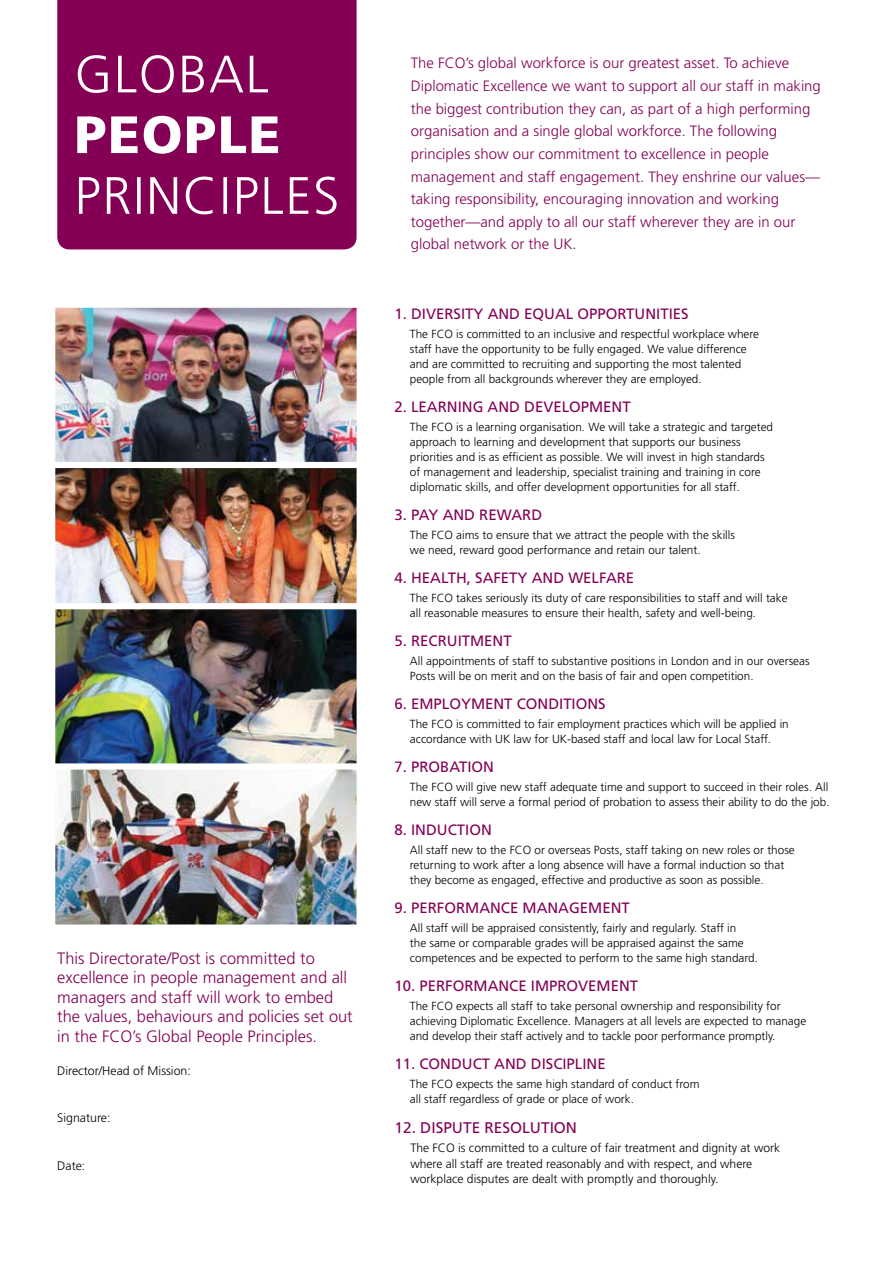
<style>
.page{position:relative;width:893px;height:1263px;background:#fff}
.page>*{position:absolute;margin:0;border:0;box-sizing:border-box;transform-origin:0 0}
.t1{font:300 16.5px/19.5px "Frutiger LT Std";color:#830055}
.t2{font:15.45px "Frutiger LT Std";color:#830055}
.t3{font:15px "Frutiger LT Std";color:#830055}
.t4{font:300 14.85px/22.6px "Frutiger LT Std";color:#830055}
.t5{font:300 12.3px "Frutiger LT Std";color:#000}
.t6{font:300 12.15px/15.5px "Frutiger LT Std";color:#000}
.t7{font:300 11.7px/15px "Frutiger LT Std";color:#000}
</style>
<div class="page">
<img style="left:56px;top:309px;width:300px;height:615px">
<div style="left:49px;top:302px;width:314px;height:167px;border:6px solid #fff"></div>
<div style="left:57px;top:0;width:300px;height:249px;background:#830055"></div>
<svg style="left:79px;top:177px;width:258px;height:37px"></svg>
<svg style="left:77px;top:116px;width:201px;height:38px"></svg>
<svg style="left:78px;top:55px;width:190px;height:38px"></svg>
<div style="left:49px;top:462px;width:314px;height:148px;border:6px solid #fff"></div>
<div style="left:49px;top:603px;width:314px;height:167px;border:6px solid #fff"></div>
<div style="left:49px;top:763px;width:314px;height:168px;border:6px solid #fff"></div>
<h1 class="t1" style="left:57px;top:948px;width:297px">This Directorate/Post is committed to excellence in people management and all managers and staff will work to embed the values, behaviours and policies set out in the FCO’s Global People Principles.</h1>
<p class="t5" style="left:57px;top:1064px;width:135px">Director/Head of Mission:</p>
<p class="t5" style="left:57px;top:1111px;width:55px">Signature:</p>
<p class="t5" style="left:57px;top:1158px;width:30px">Date:</p>
<p class="t4" style="left:411px;top:52px;width:412px">The FCO’s global workforce is our greatest asset. To achieve Diplomatic Excellence we want to support all our staff in making the biggest contribution they can, as part of a high performing organisation and a single global workforce. The following principles show our commitment to excellence in people management and staff engagement. They enshrine our values— taking responsibility, encouraging innovation and working together—and apply to all our staff wherever they are in our global network or the UK.</p>
<p class="t3" style="left:394px;top:305px;width:296px">1. DIVERSITY AND EQUAL OPPORTUNITIES</p>
<p class="t7" style="left:410px;top:326px;width:351px">The FCO is committed to an inclusive and respectful workplace where staff have the opportunity to be fully engaged. We value difference and are committed to recruiting and supporting the most talented people from all backgrounds wherever they are employed.</p>
<p class="t3" style="left:394px;top:398px;width:238px">2. LEARNING AND DEVELOPMENT</p>
<p class="t7" style="left:410px;top:419px;width:365px">The FCO is a learning organisation. We will take a strategic and targeted approach to learning and development that supports our business priorities and is as efficient as possible. We will invest in high standards of management and leadership, specialist training and training in core diplomatic skills, and offer development opportunities for all staff.</p>
<p class="t3" style="left:394px;top:506px;width:147px">3. PAY AND REWARD</p>
<p class="t7" style="left:410px;top:527px;width:327px">The FCO aims to ensure that we attract the people with the skills we need, reward good performance and retain our talent.</p>
<p class="t3" style="left:394px;top:569px;width:241px">4. HEALTH, SAFETY AND WELFARE</p>
<p class="t7" style="left:410px;top:590px;width:379px">The FCO takes seriously its duty of care responsibilities to staff and will take all reasonable measures to ensure their health, safety and well-being.</p>
<p class="t3" style="left:394px;top:632px;width:119px">5. RECRUITMENT</p>
<p class="t7" style="left:410px;top:653px;width:401px">All appointments of staff to substantive positions in London and in our overseas<br>Posts will be on merit and on the basis of fair and open competition.</p>
<p class="t3" style="left:394px;top:695px;width:213px">6. EMPLOYMENT CONDITIONS</p>
<p class="t7" style="left:410px;top:716px;width:380px">The FCO is committed to fair employment practices which will be applied in accordance with UK law for UK-based staff and local law for Local Staff.</p>
<p class="t3" style="left:394px;top:758px;width:101px">7. PROBATION</p>
<p class="t7" style="left:410px;top:779px;width:421px">The FCO will give new staff adequate time and support to succeed in their roles. All new staff will serve a formal period of probation to assess their ability to do the job.</p>
<p class="t3" style="left:394px;top:821px;width:99px">8. I NDUCTION</p>
<p class="t7" style="left:410px;top:843px;width:386px">All staff new to the FCO or overseas Posts, staff taking on new roles or those returning to work after a long absence will have a formal induction so that they become as engaged, effective and productive as soon as possible.</p>
<p class="t3" style="left:394px;top:899px;width:237px">9. PERFORMANCE MANAGEMENT</p>
<p class="t7" style="left:410px;top:921px;width:350px">All staff will be appraised consistently, fairly and regularly. Staff in<br>the same or comparable grades will be appraised against the same competences and be expected to perform to the same high standard.</p>
<p class="t3" style="left:394px;top:977px;width:245px">10. PERFORMANCE I MPROVEMENT</p>
<p class="t7" style="left:410px;top:999px;width:398px">The FCO expects all staff to take personal ownership and responsibility for achieving Diplomatic Excellence. Managers at all levels are expected to manage and develop their staff actively and to tackle poor performance promptly.</p>
<p class="t3" style="left:394px;top:1055px;width:213px">11. CONDUCT AND DISCIPLINE</p>
<p class="t7" style="left:410px;top:1077px;width:291px">The FCO expects the same high standard of conduct from all staff regardless of grade or place of work.</p>
<h2 class="t2" style="left:394px;top:1119px;width:184px">12. DISPUTE RESOLUTION</h2>
<p class="t6" style="left:410px;top:1141px;width:371px">The FCO is committed to a culture of fair treatment and dignity at work where all staff are treated reasonably and with respect, and where workplace disputes are dealt with promptly and thoroughly.</p>
</div>
